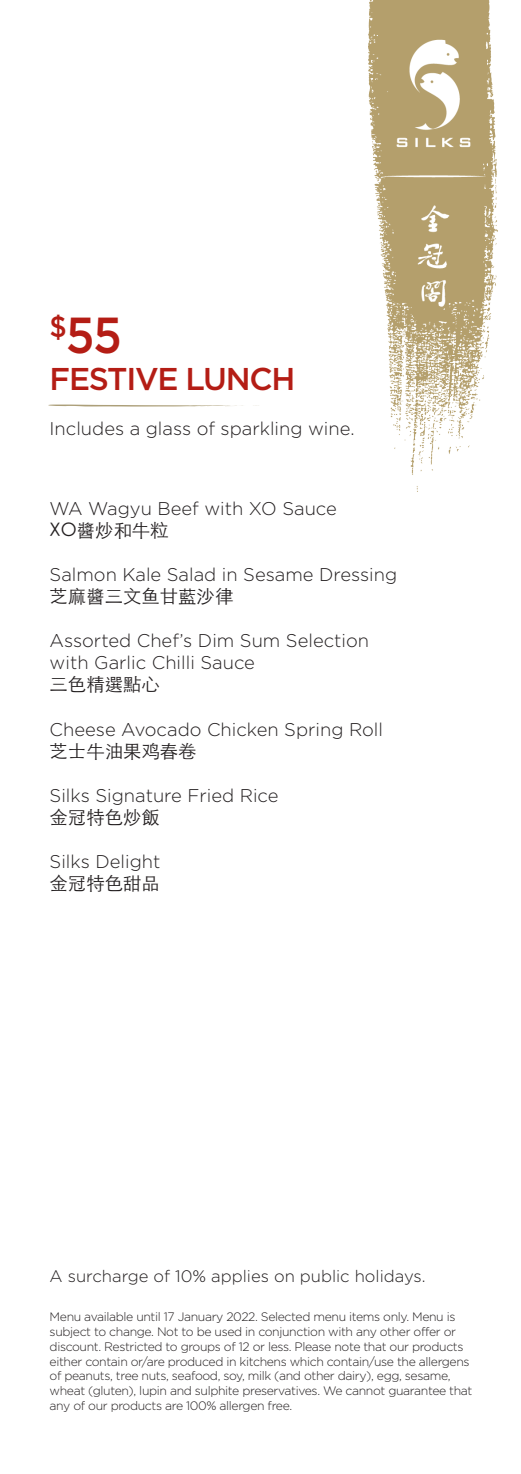
<style>
.page{position:relative;width:521px;height:1474px;background:#fff}
.page>*{position:absolute;margin:0;border:0;box-sizing:border-box;transform-origin:0 0}
.t1{font:500 50.57px "Gotham";color:#b41d15;scale:.92 1}
.t2{font:500 31.5px "Gotham";letter-spacing:-.04em;color:#b41d15}
.t3{font:300 18.38px/22.1px "Gotham";color:#231f20}
.t4{font:300 18.38px "ST Heiti TC";color:#231f20}
.t5{font:300 16.62px "Gotham";color:#231f20}
.t6{font:300 12.25px/14.7px "Gotham";letter-spacing:-.03em;color:#231f20}
.s1{font-family:"ST Heiti TC"}
</style>
<div class="page">
<img style="left:368px;top:0;width:130px;height:491px">
<svg style="left:48px;top:404px;width:195px;height:3px"></svg>
<p class="t1" style="left:50px;top:307px;width:80px"><sup>$</sup>55</p>
<p class="t2" style="left:50px;top:360px;width:247px">FESTIVE LUNCH</p>
<p class="t3" style="left:50px;top:417px;width:306px">Includes a glass of sparkling wine.</p>
<p class="t3" style="left:50px;top:497px;width:289px">WA Wagyu Beef with XO Sauce</p>
<p class="t4" style="left:50px;top:514px;width:121px">XO醬炒和牛粒</p>
<p class="t3" style="left:50px;top:563px;width:349px">Salmon Kale Salad in Sesame Dressing<span class="s1">芝麻醬三文鱼甘藍沙律</span></p>
<p class="t3" style="left:50px;top:629px;width:321px">Assorted Chef’s Dim Sum Selection with Garlic Chilli Sauce</p>
<p class="t4" style="left:50px;top:669px;width:112px">三色精選點心</p>
<p class="t3" style="left:50px;top:717px;width:335px">Cheese Avocado Chicken Spring Roll</p>
<p class="t4" style="left:50px;top:735px;width:148px">芝士牛油果鸡春卷</p>
<p class="t3" style="left:50px;top:784px;width:230px">Silks Signature Fried Rice</p>
<p class="t4" style="left:50px;top:801px;width:112px">金冠特色炒飯</p>
<p class="t3" style="left:50px;top:850px;width:112px">Silks Delight</p>
<p class="t4" style="left:50px;top:867px;width:112px">金冠特色甜品</p>
<p class="t5" style="left:50px;top:1267px;width:377px">A surcharge of 10% applies on public holidays.</p>
<p class="t6" style="left:50px;top:1309px;width:424px">Menu available until 17 January 2022. Selected menu items only. Menu is subject to change. Not to be used in conjunction with any other offer or discount. Restricted to groups of 12 or less. Please note that our products either contain or/are produced in kitchens which contain/use the allergens of peanuts, tree nuts, seafood, soy, milk (and other dairy), egg, sesame, wheat (gluten), lupin and sulphite preservatives. We cannot guarantee that any of our products are 100% allergen free.</p>
</div>
